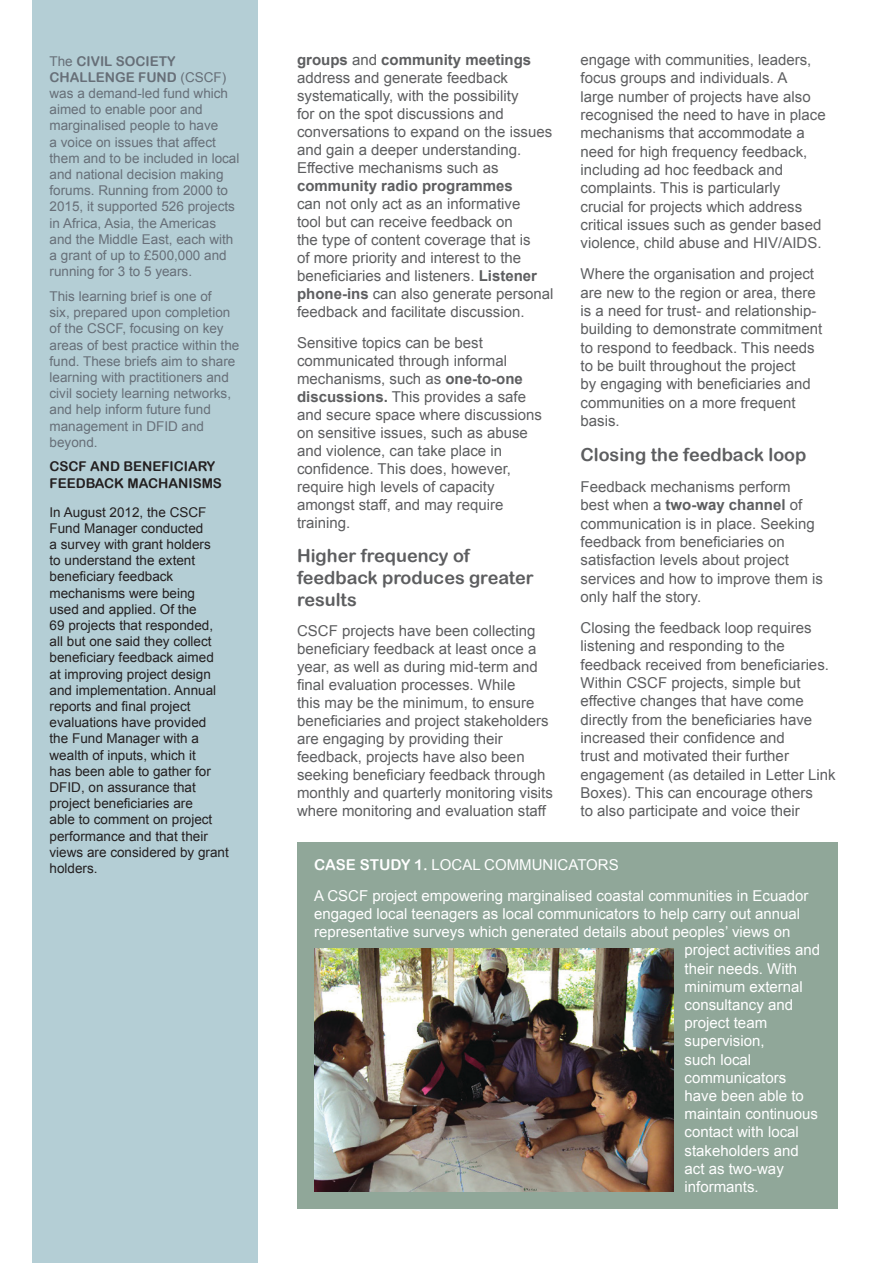
<style>
.page{position:relative;width:893px;height:1263px;background:#fff}
.page>*{position:absolute;margin:0;border:0;box-sizing:border-box;transform-origin:0 0}
.t1{font:18px/21.6px "Arial Rounded MT Bold";color:#5d5e60}
.t2{font:15px/18px "Arial";color:#5d5e60}
.t3{font:15px "Arial";color:#fff}
.t4{font:13.5px/16.2px "Arial";color:#676f78}
.t5{font:13.5px/16.2px "Arial";color:#231f20}
.t6{font:13.5px/16.2px "Arial Rounded MT Bold";color:#231f20}
.s1{font-family:"Arial Rounded MT Bold"}
.s2{font-weight:700}
</style>
<div class="page">
<div style="left:33px;top:0;width:225px;height:1263px;background:#b4ced5"></div>
<div style="left:297px;top:842px;width:540px;height:367px;background:#90a799"></div>
<img style="left:314px;top:948px;width:360px;height:244px">
<p class="t4" style="left:50px;top:53px;width:191px">The <span class="s1">CIVIL SOCIETY<br>CHALLENGE FUND</span> (CSCF) was a demand-led fund which aimed to enable poor and marginalised people to have<br>a voice on issues that affect them and to be included in local and national decision making forums. Running from 2000 to<br>2015, it supported 526 projects in Africa, Asia, the Americas and the Middle East, each with a grant of up to £500,000 and running for 3 to 5 years.</p>
<p class="t4" style="left:50px;top:288px;width:191px">This learning brief is one of<br>six, prepared upon completion of the CSCF, focusing on key areas of best practice within the fund. These briefs aim to share learning with practitioners and civil society learning networks, and help inform future fund management in DFID and beyond.</p>
<p class="t6" style="left:50px;top:458px;width:174px">CSCF AND BENEFICIARY<br>FEEDBACK MACHANISMS</p>
<p class="t5" style="left:50px;top:504px;width:181px">In August 2012, the CSCF<br>Fund Manager conducted<br>a survey with grant holders<br>to understand the extent beneficiary feedback mechanisms were being<br>used and applied. Of the<br>69 projects that responded, all but one said they collect beneficiary feedback aimed<br>at improving project design and implementation. Annual reports and final project evaluations have provided<br>the Fund Manager with a wealth of inputs, which it<br>has been able to gather for<br>DFID, on assurance that project beneficiaries are<br>able to comment on project performance and that their views are considered by grant holders.</p>
<p class="t2" style="left:580px;top:51px;width:247px">engage with communities, leaders, focus groups and individuals. A<br>large number of projects have also recognised the need to have in place mechanisms that accommodate a need for high frequency feedback, including ad hoc feedback and complaints. This is particularly crucial for projects which address critical issues such as gender based violence, child abuse and HIV/AIDS.</p>
<p class="t2" style="left:580px;top:265px;width:243px">Where the organisation and project are new to the region or area, there is a need for trust- and relationship&shy;building to demonstrate commitment to respond to feedback. This needs to be built throughout the project<br>by engaging with beneficiaries and communities on a more frequent basis.</p>
<p class="t1" style="left:580px;top:443px;width:227px">Closing the feedback loop</p>
<p class="t2" style="left:580px;top:478px;width:244px">Feedback mechanisms perform<br>best when a <span class="s2">two-way channel</span> of communication is in place. Seeking feedback from beneficiaries on satisfaction levels about project services and how to improve them is only half the story.</p>
<p class="t2" style="left:580px;top:619px;width:257px">Closing the feedback loop requires listening and responding to the feedback received from beneficiaries.<br>Within CSCF projects, simple but effective changes that have come directly from the beneficiaries have increased their confidence and<br>trust and motivated their further engagement (as detailed in Letter Link Boxes). This can encourage others<br>to also participate and voice their</p>
<p class="t3" style="left:314px;top:855px;width:306px"><span class="s1">CASE STUDY 1.</span> LOCAL COMMUNICATORS</p>
<p class="t3" style="left:314px;top:886px;width:496px">A CSCF project empowering marginalised coastal communities in Ecuador</p>
<p class="t3" style="left:314px;top:904px;width:488px">engaged local teenagers as local communicators to help carry out annual</p>
<p class="t3" style="left:314px;top:922px;width:478px">representative surveys which generated details about peoples’ views on</p>
<p class="t3" style="left:685px;top:940px;width:137px">project activities and</p>
<p class="t3" style="left:685px;top:958px;width:114px">their needs. With</p>
<p class="t3" style="left:685px;top:977px;width:120px">minimum external</p>
<p class="t3" style="left:685px;top:995px;width:110px">consultancy and</p>
<p class="t3" style="left:685px;top:1013px;width:84px">project team</p>
<p class="t3" style="left:685px;top:1031px;width:82px">supervision,</p>
<p class="t3" style="left:685px;top:1049px;width:68px">such local</p>
<p class="t3" style="left:685px;top:1068px;width:103px">communicators</p>
<p class="t3" style="left:685px;top:1086px;width:121px">have been able to</p>
<p class="t3" style="left:685px;top:1104px;width:135px">maintain continuous</p>
<p class="t3" style="left:685px;top:1122px;width:116px">contact with local</p>
<p class="t3" style="left:685px;top:1140px;width:116px">stakeholders and</p>
<p class="t3" style="left:685px;top:1159px;width:101px">act as two-way</p>
<p class="t3" style="left:685px;top:1177px;width:76px">informants.</p>
<p class="t2" style="left:297px;top:51px;width:258px"><span class="s2">groups</span> and <span class="s2">community meetings </span>address and generate feedback systematically, with the possibility<br>for on the spot discussions and conversations to expand on the issues and gain a deeper understanding.<br>Effective mechanisms such as <span class="s2">community radio programmes<br></span>can not only act as an informative<br>tool but can receive feedback on<br>the type of content coverage that is<br>of more priority and interest to the beneficiaries and listeners. <span class="s2">Listener phone-ins</span> can also generate personal feedback and facilitate discussion.</p>
<p class="t2" style="left:297px;top:334px;width:247px">Sensitive topics can be best communicated through informal mechanisms, such as <span class="s2">one-to-one discussions.</span> This provides a safe and secure space where discussions on sensitive issues, such as abuse and violence, can take place in confidence. This does, however, require high levels of capacity amongst staff, and may require training.</p>
<p class="t1" style="left:297px;top:545px;width:238px">Higher frequency of feedback produces greater results</p>
<p class="t2" style="left:297px;top:622px;width:257px">CSCF projects have been collecting beneficiary feedback at least once a year, as well as during mid-term and final evaluation processes. While<br>this may be the minimum, to ensure beneficiaries and project stakeholders are engaging by providing their feedback, projects have also been seeking beneficiary feedback through monthly and quarterly monitoring visits where monitoring and evaluation staff</p>
</div>
